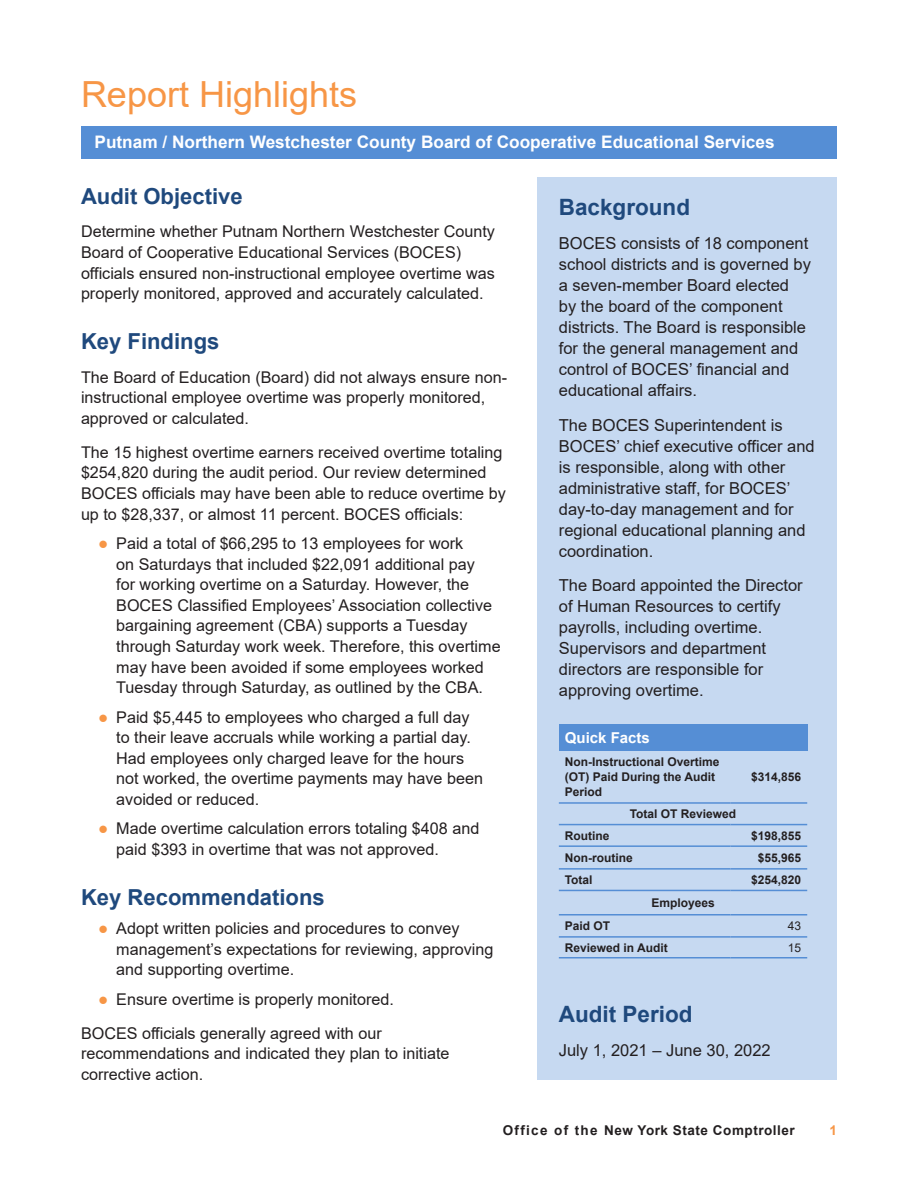
<style>
.page{position:relative;width:918px;height:1188px;background:#fff}
.page>*{position:absolute;margin:0;border:0;box-sizing:border-box;transform-origin:0 0}
.Section_Heads{font:36px "Arial";color:#f79646}
.Body_Text{font:700 22.5px "Arial";color:#1f497d}
._2_Subheads{font:700 22.5px "Arial";color:#1f497d}
._2_Subheads-2{font:700 22.05px "Arial";color:#1f497d}
.t1{font:700 17.25px "Arial";color:#fff}
.Body_Text-2{font:16.5px/21px "Arial";color:#231f20}
.Body_Text-3{font:16.2px/20.5px "Arial";color:#231f20}
.Footnotes{font:700 15px "Arial";color:#fff}
.t2{font:700 13.5px "Arial";letter-spacing:.04em;color:#231f20}
.t3{font:700 13.5px "Arial";color:#f79646}
.Footnotes-2{font:700 12px/15px "Arial";color:#231f20}
.Footnotes-3{font:12px "Arial";color:#231f20}
.s1{color:#f79646}
</style>
<div class="page">
<hr style="left:81px;top:126px;width:756px;height:3px;background:#558ed5">
<div style="left:538px;top:177px;width:299px;height:903px;background:#c6d9f1"></div>
<div style="left:81px;top:128px;width:756px;height:31px;background:#558ed5"></div>
<div style="left:559px;top:724px;width:248px;height:27px;background:#558ed5"></div>
<hr style="left:559px;top:802px;width:171px;height:2px;background:#558ed5">
<hr style="left:730px;top:802px;width:77px;height:2px;background:#558ed5">
<hr style="left:559px;top:824px;width:171px;height:1px;background:#558ed5">
<hr style="left:730px;top:824px;width:77px;height:1px;background:#558ed5">
<hr style="left:559px;top:845px;width:171px;height:2px;background:#558ed5">
<hr style="left:730px;top:845px;width:77px;height:2px;background:#558ed5">
<hr style="left:559px;top:868px;width:171px;height:2px;background:#558ed5">
<hr style="left:730px;top:868px;width:77px;height:2px;background:#558ed5">
<hr style="left:559px;top:890px;width:171px;height:1px;background:#558ed5">
<hr style="left:730px;top:890px;width:77px;height:1px;background:#558ed5">
<hr style="left:559px;top:914px;width:171px;height:2px;background:#558ed5">
<hr style="left:730px;top:914px;width:77px;height:2px;background:#558ed5">
<hr style="left:559px;top:936px;width:171px;height:2px;background:#558ed5">
<hr style="left:730px;top:936px;width:77px;height:2px;background:#558ed5">
<hr style="left:559px;top:957px;width:171px;height:1px;background:#558ed5">
<hr style="left:730px;top:957px;width:77px;height:1px;background:#558ed5">
<p class="Section_Heads" style="left:81px;top:70px;width:278px">Report Highlights</p>
<p class="t1" style="left:94px;top:129px;width:682px">Putnam / Northern Westchester County Board of Cooperative Educational Services</p>
<p class="_2_Subheads-2" style="left:81px;top:180px;width:163px">Audit Objective</p>
<p class="Body_Text-3" style="left:81px;top:221px;width:416px">Determine whether Putnam Northern Westchester County Board of Cooperative Educational Services (BOCES) officials ensured non-instructional employee overtime was properly monitored, approved and accurately calculated.</p>
<p class="_2_Subheads-2" style="left:81px;top:326px;width:140px">Key Findings</p>
<p class="Body_Text-3" style="left:81px;top:367px;width:428px">The Board of Education (Board) did not always ensure non&shy;instructional employee overtime was properly monitored, approved or calculated.</p>
<p class="Body_Text-3" style="left:81px;top:442px;width:426px">The 15 highest overtime earners received overtime totaling $254,820 during the audit period. Our review determined BOCES officials may have been able to reduce overtime by up to $28,337, or almost 11 percent. BOCES officials:</p>
<p class="Body_Text-3" style="left:116px;top:533px;width:386px;text-indent:-18px"><span class="s1">●</span> Paid a total of $66,295 to 13 employees for work<br>on Saturdays that included $22,091 additional pay<br>for working overtime on a Saturday. However, the BOCES Classified Employees’ Association collective bargaining agreement (CBA) supports a Tuesday through Saturday work week. Therefore, this overtime may have been avoided if some employees worked Tuesday through Saturday, as outlined by the CBA.</p>
<p class="Body_Text-3" style="left:116px;top:706px;width:368px;text-indent:-18px"><span class="s1">●</span> Paid $5,445 to employees who charged a full day to their leave accruals while working a partial day.<br>Had employees only charged leave for the hours not worked, the overtime payments may have been avoided or reduced.</p>
<p class="Body_Text-3" style="left:116px;top:818px;width:365px;text-indent:-18px"><span class="s1">●</span> Made overtime calculation errors totaling $408 and paid $393 in overtime that was not approved.</p>
<p class="_2_Subheads-2" style="left:81px;top:882px;width:245px">Key Recommendations</p>
<p class="Body_Text-3" style="left:116px;top:918px;width:379px;text-indent:-18px"><span class="s1">●</span> Adopt written policies and procedures to convey management’s expectations for reviewing, approving and supporting overtime.</p>
<p class="Body_Text-3" style="left:99px;top:989px;width:297px"><span class="s1">●</span> Ensure overtime is properly monitored.</p>
<p class="Body_Text-3" style="left:81px;top:1023px;width:370px">BOCES officials generally agreed with our recommendations and indicated they plan to initiate corrective action.</p>
<p class="_2_Subheads" style="left:559px;top:191px;width:133px">Background</p>
<p class="Body_Text-2" style="left:559px;top:233px;width:254px">BOCES consists of 18 component school districts and is governed by a seven-member Board elected<br>by the board of the component districts. The Board is responsible for the general management and control of BOCES’ financial and educational affairs.</p>
<p class="Body_Text-2" style="left:559px;top:414px;width:257px">The BOCES Superintendent is<br>BOCES’ chief executive officer and is responsible, along with other administrative staff, for BOCES’ day-to-day management and for regional educational planning and coordination.</p>
<p class="Body_Text-2" style="left:559px;top:575px;width:245px">The Board appointed the Director of Human Resources to certify payrolls, including overtime.<br>Supervisors and department directors are responsible for approving overtime.</p>
<p class="Footnotes" style="left:565px;top:727px;width:87px">Quick Facts</p>
<p class="Footnotes-2" style="left:565px;top:755px;width:156px">Non-Instructional Overtime (OT) Paid During the Audit<br>Period</p>
<p class="Footnotes-2" style="left:630px;top:807px;width:108px">Total OT Reviewed</p>
<p class="Footnotes-2" style="left:751px;top:770px;width:52px">$314,856</p>
<p class="Footnotes-2" style="left:565px;top:828px;width:46px">Routine</p>
<p class="Footnotes-2" style="left:751px;top:828px;width:52px">$198,855</p>
<p class="Footnotes-2" style="left:565px;top:850px;width:69px">Non-routine</p>
<p class="Footnotes-2" style="left:758px;top:850px;width:45px">$55,965</p>
<p class="Footnotes-2" style="left:565px;top:872px;width:29px">Total</p>
<p class="Footnotes-2" style="left:751px;top:872px;width:52px">$254,820</p>
<p class="Footnotes-2" style="left:651px;top:895px;width:65px">Employees</p>
<p class="Footnotes-2" style="left:565px;top:919px;width:47px">Paid OT</p>
<p class="Footnotes-3" style="left:788px;top:918px;width:15px">43</p>
<p class="Footnotes-2" style="left:565px;top:940px;width:104px">Reviewed in Audit</p>
<p class="Footnotes-3" style="left:788px;top:939px;width:15px">15</p>
<p class="Body_Text" style="left:559px;top:998px;width:135px">Audit Period</p>
<p class="Body_Text-2" style="left:559px;top:1040px;width:213px">July 1, 2021 – June 30, 2022</p>
<p class="t2" style="left:503px;top:1121px;width:294px">Office of the New York State Comptroller</p>
<p class="t3" style="left:829px;top:1121px;width:9px">1</p>
</div>
